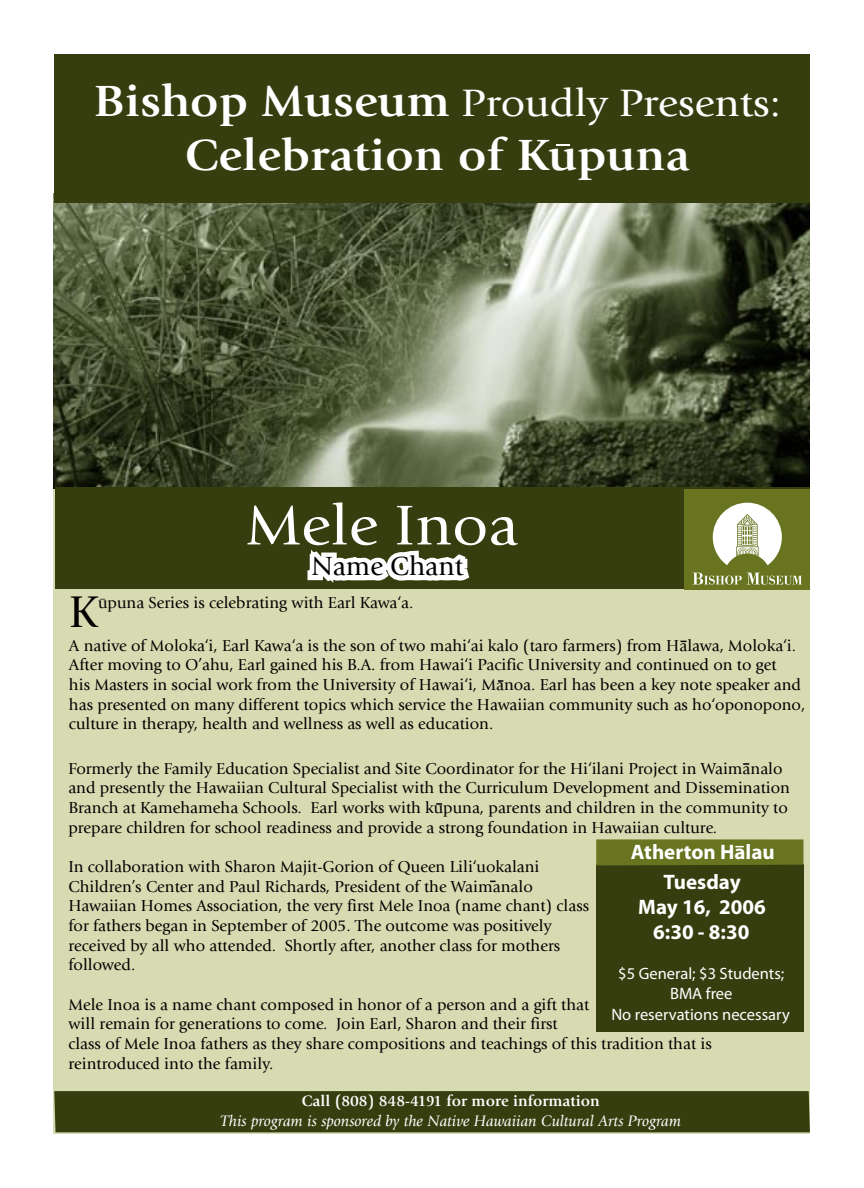
<style>
.page{position:relative;width:864px;height:1188px;background:#fff}
.page>*{position:absolute;margin:0;border:0;box-sizing:border-box;transform-origin:0 0}
.t1{font:58.35px "bill";color:#fff;scale:1.07 1}
.t2{font:46.2px "bill";color:#000}
.t3{font:700 45.6px "Giovanni";color:#fff;scale:1.07 1}
.t4{font:39.75px "bill";color:#fff;scale:1.07 1}
.t5{font:27.45px "bill";color:#000}
.t6{font:700 21px "Myriad Pro";color:#fff}
.t7{font:16.5px/19.6px "bill";color:#000}
.t8{font:16.5px "Myriad Pro";color:#fff}
.t9{font:italic 15.75px "Giovanni";color:#fff}
.t10{font:700 15.75px "Giovanni";color:#fff}
.s1{font-family:"Giovanni";font-weight:700;font-size:45.6px}
</style>
<div class="page">
<div style="left:54px;top:476px;width:756px;height:658px;background:#d8dbb1"></div>
<img style="left:54px;top:203px;width:756px;height:286px">
<div style="left:56px;top:488px;width:754px;height:101px;background:#363e0f"></div>
<div style="left:596px;top:864px;width:208px;height:167px;background:#363e0f"></div>
<div style="left:684px;top:489px;width:126px;height:100px;background:#687420"></div>
<div style="left:54px;top:1091px;width:756px;height:41px;background:#363e0f"></div>
<svg style="left:307px;top:549px;width:163px;height:34px"></svg>
<svg style="left:596px;top:839px;width:208px;height:27px;background:#687422"></svg>
<svg style="left:436px;top:803px;width:6px;height:2px"></svg>
<svg style="left:743px;top:763px;width:6px;height:2px"></svg>
<svg style="left:713px;top:503px;width:69px;height:62px"></svg>
<svg style="left:693px;top:573px;width:109px;height:12px"></svg>
<div style="left:54px;top:54px;width:756px;height:149px;background:#363e0f"></div>
<svg style="left:556px;top:144px;width:13px;height:2px"></svg>
<p class="t4" style="left:94px;top:80px;width:644px"><span class="s1">Bishop Museum</span> Proudly Presents:</p>
<p class="t3" style="left:185px;top:129px;width:473px">Celebration of Kupuna</p>
<p class="t1" style="left:246px;top:493px;width:256px">Mele Inoa</p>
<p class="t5" style="left:311px;top:551px;width:153px">Name Chant</p>
<p class="t2" style="left:69px;top:586px;width:31px">K</p>
<p class="t7" style="left:98px;top:593px;width:317px">üpuna Series is celebrating with Earl Kawa‘a.</p>
<p class="t7" style="left:69px;top:636px;width:738px">A native of Moloka‘i, Earl Kawa‘a is the son of two mahi‘ai kalo (taro farmers) from Halawa, Moloka‘i.<br>After moving to O’ahu, Earl gained his B.A. from Hawai‘i Pacific University and continued on to get<br>his Masters in social work from the University of Hawai‘i, Manoa. Earl has been a key note speaker and has presented on many different topics which service the Hawaiian community such as ho‘oponopono, culture in therapy, health and wellness as well as education.</p>
<p class="t7" style="left:68px;top:759px;width:723px">Formerly the Family Education Specialist and Site Coordinator for the Hi‘ilani Project in Waimanalo and presently the Hawaiian Cultural Specialist with the Curriculum Development and Dissemination Branch at Kamehameha Schools. Earl works with kupuna, parents and children in the community to prepare children for school readiness and provide a strong foundation in Hawaiian culture.</p>
<p class="t7" style="left:68px;top:857px;width:473px">In collaboration with Sharon Majit-Gorion of Queen Lili‘uokalani</p>
<p class="t7" style="left:68px;top:877px;width:466px">Children’s Center and Paul Richards, President of the Waimanalo</p>
<p class="t7" style="left:68px;top:896px;width:522px">Hawaiian Homes Association, the very first Mele Inoa (name chant) class</p>
<p class="t7" style="left:68px;top:916px;width:485px">for fathers began in September of 2005. The outcome was positively</p>
<p class="t7" style="left:68px;top:936px;width:493px">received by all who attended. Shortly after, another class for mothers</p>
<p class="t7" style="left:68px;top:955px;width:68px">followed.</p>
<p class="t7" style="left:68px;top:995px;width:522px">Mele Inoa is a name chant composed in honor of a person and a gift that</p>
<p class="t7" style="left:68px;top:1014px;width:491px">will remain for generations to come. Join Earl, Sharon and their first</p>
<p class="t7" style="left:68px;top:1034px;width:645px">class of Mele Inoa fathers as they share compositions and teachings of this tradition that is</p>
<p class="t7" style="left:68px;top:1053px;width:207px">reintroduced into the family.</p>
<p class="t6" style="left:631px;top:840px;width:145px">Atherton Halau</p>
<p class="t6" style="left:664px;top:870px;width:79px">Tuesday</p>
<p class="t6" style="left:638px;top:895px;width:129px">May 16, 2006</p>
<p class="t6" style="left:653px;top:921px;width:98px">6:30 - 8:30</p>
<p class="t8" style="left:618px;top:964px;width:168px">$5 General; $3 Students;</p>
<p class="t8" style="left:670px;top:984px;width:64px">BMA free</p>
<p class="t8" style="left:611px;top:1006px;width:180px">No reservations necessary</p>
<p class="t10" style="left:302px;top:1092px;width:300px">Call (808) 848-4191 for more information</p>
<p class="t9" style="left:220px;top:1112px;width:463px">This program is sponsored by the Native Hawaiian Cultural Arts Program</p>
</div>
